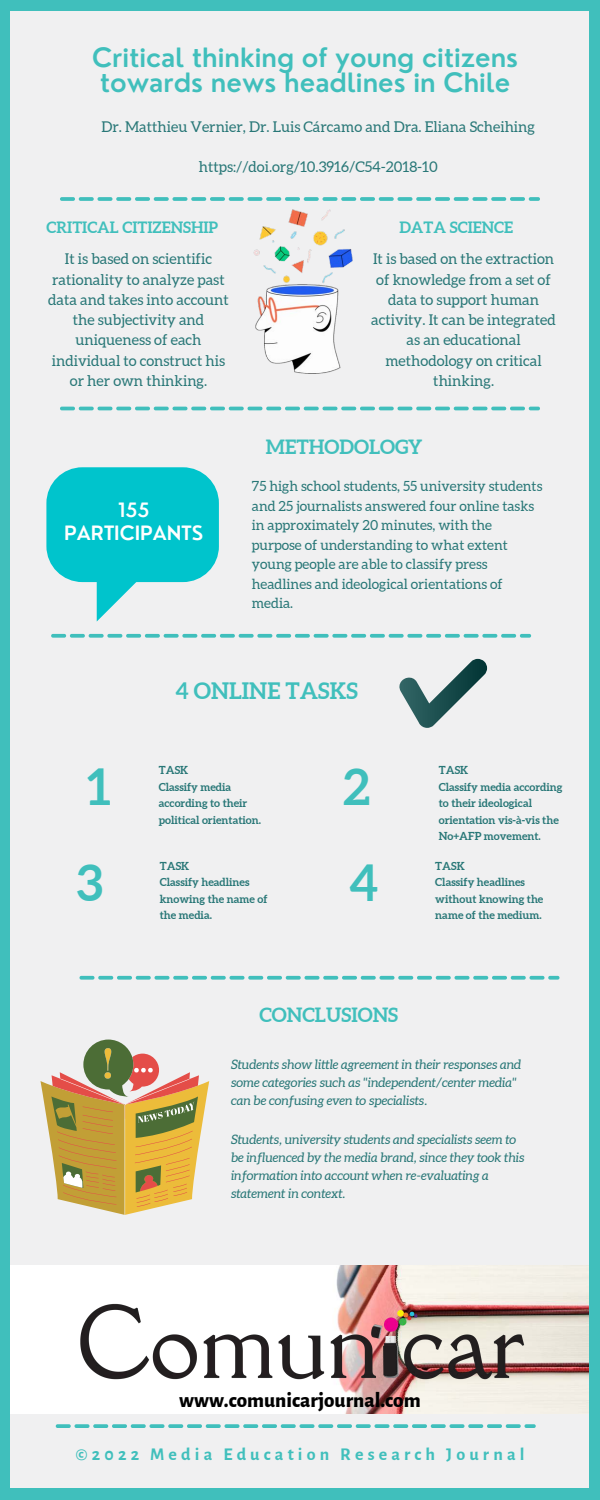
<style>
.page{position:relative;width:600px;height:1500px;background:#40bfbc}
.page>*{position:absolute;margin:0;border:0;box-sizing:border-box;transform-origin:0 0}
.t1{font:700 49.8px "Aleo";color:#40bfbc}
.t2{font:600 26px/24.8px "Nourd";color:#40bfbc;text-align:center}
.t3{font:700 22.7px "Aleo";color:#40bfbc}
.t4{font:800 21px "Alegreya Sans";color:#000}
.t5{font:700 19.7px "Aleo";color:#40bfbc}
.t6{font:600 19.3px "Nourd";color:#fff}
.t7{font:700 18px "Alegreya Sans";letter-spacing:.23em;color:#40bfbc}
.t8{font:700 15.7px "Aleo";color:#40bfbc}
.t9{font:14.8px/20.2px "Aleo";color:#287777;text-align:center}
.t10{font:14px/19.5px "Aleo";color:#287777}
.t11{font:italic 13px/18px "Aleo";color:#287777}
.t12{font:700 11px/16.5px "Aleo";color:#287777}
</style>
<div class="page">
<div style="left:10px;top:11px;width:578px;height:1477px;background:#f0f0f1"></div>
<svg style="left:60px;top:197px;width:480px;height:4px"></svg>
<svg style="left:60px;top:407px;width:480px;height:3px"></svg>
<svg style="left:51px;top:634px;width:480px;height:4px"></svg>
<svg style="left:80px;top:976px;width:480px;height:4px"></svg>
<div style="left:46px;top:467px;width:173px;height:115px;background:#00c4cc;border-radius:36px"></div>
<svg style="left:97px;top:582px;width:45px;height:39px"></svg>
<img style="left:10px;top:1265px;width:578px;height:149px">
<img style="left:74px;top:1298px;width:457px;height:88px">
<svg style="left:399px;top:659px;width:88px;height:69px"></svg>
<svg style="left:40px;top:1040px;width:169px;height:175px"></svg>
<img style="left:253px;top:209px;width:100px;height:164px">
<svg style="left:56px;top:1424px;width:480px;height:4px"></svg>
<p class="t2" style="left:92px;top:45px;width:428px">Critical thinking of young citizens towards news headlines in Chile</p>
<p class="t9" style="left:102px;top:116px;width:435px">Dr. Matthieu Vernier, Dr. Luis Cárcamo and Dra. Eliana Scheihing</p>
<p class="t9" style="left:199px;top:157px;width:240px">https://doi.org/10.3916/C54-2018-10</p>
<p class="t8" style="left:47px;top:219px;width:173px">CRITICAL CITIZENSHIP</p>
<p class="t8" style="left:399px;top:219px;width:115px">DATA SCIENCE</p>
<p class="t9" style="left:48px;top:249px;width:182px">It is based on scientific rationality to analyze past data and takes into account the subjectivity and uniqueness of each individual to construct his or her own thinking.</p>
<p class="t6" style="left:118px;top:498px;width:33px">155</p>
<p class="t6" style="left:64px;top:521px;width:140px">PARTICIPANTS</p>
<p class="t9" style="left:371px;top:249px;width:186px">It is based on the extraction of knowledge from a set of data to support human activity. It can be integrated as an educational methodology on critical thinking.</p>
<p class="t5" style="left:266px;top:436px;width:158px">METHODOLOGY</p>
<p class="t10" style="left:252px;top:476px;width:292px">75 high school students, 55 university students and 25 journalists answered four online tasks in approximately 20 minutes, with the purpose of understanding to what extent young people are able to classify press headlines and ideological orientations of media.</p>
<p class="t3" style="left:175px;top:678px;width:184px">4 ONLINE TASKS</p>
<p class="t1" style="left:87px;top:759px;width:26px">1</p>
<p class="t12" style="left:159px;top:762px;width:31px">TASK</p>
<p class="t12" style="left:159px;top:779px;width:104px">Classify media according to their political orientation.</p>
<p class="t1" style="left:76px;top:854px;width:28px">3</p>
<p class="t12" style="left:160px;top:858px;width:31px">TASK</p>
<p class="t12" style="left:160px;top:874px;width:109px">Classify headlines knowing the name of the media.</p>
<p class="t1" style="left:343px;top:758px;width:28px">2</p>
<p class="t12" style="left:439px;top:762px;width:31px">TASK</p>
<p class="t12" style="left:439px;top:778px;width:125px">Classify media according to their ideological orientation vis-à-vis the<br>No+AFP movement.</p>
<p class="t1" style="left:349px;top:854px;width:31px">4</p>
<p class="t12" style="left:435px;top:858px;width:31px">TASK</p>
<p class="t12" style="left:435px;top:874px;width:110px">Classify headlines without knowing the name of the medium.</p>
<p class="t5" style="left:259px;top:1004px;width:140px">CONCLUSIONS</p>
<p class="t11" style="left:231px;top:1056px;width:292px">Students show little agreement in their responses and some categories such as "independent/center media" can be confusing even to specialists.</p>
<p class="t11" style="left:231px;top:1130px;width:295px">Students, university students and specialists seem to be influenced by the media brand, since they took this information into account when re-evaluating a statement in context.</p>
<p class="t4" style="left:179px;top:1390px;width:243px">www.comunicarjournal.com</p>
<p class="t7" style="left:75px;top:1446px;width:451px">©2022 Media Education Research Journal</p>
</div>
